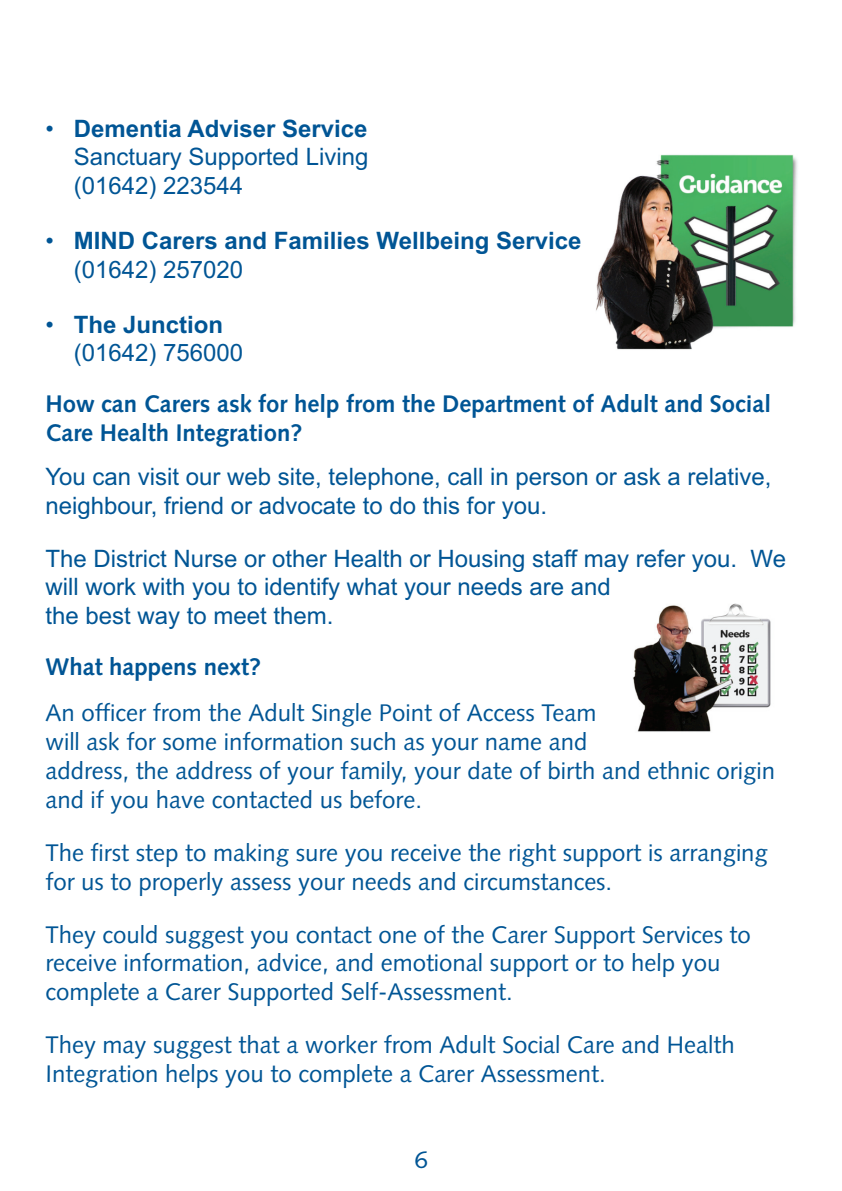
<style>
.page{position:relative;width:842px;height:1191px;background:#fff}
.page>*{position:absolute;margin:0;border:0;box-sizing:border-box;transform-origin:0 0}
.t1{font:24px/28.8px "Syntax";color:#005595}
.t2{font:24px/28.8px "Arial";color:#005595}
.t3{font:700 24px/28.8px "Syntax";color:#005595}
.t4{font:700 24px/28.8px "Arial";color:#005595}
.s1{font-weight:400}
.s2{font-weight:700}
</style>
<div class="page">
<img style="left:596px;top:154px;width:202px;height:196px">
<img style="left:633px;top:603px;width:138px;height:129px">
<p class="t4" style="left:45px;top:116px;width:324px"><span class="s1">•</span> Dementia Adviser Service</p>
<p class="t2" style="left:74px;top:145px;width:296px">Sanctuary Supported Living (01642) 223544</p>
<p class="t4" style="left:74px;top:228px;width:509px;text-indent:-28px"><span class="s1">•</span> MIND Carers and Families Wellbeing Service <span class="s1">(01642) 257020</span></p>
<p class="t2" style="left:74px;top:312px;width:171px;text-indent:-28px">• <span class="s2">The Junction </span>(01642) 756000</p>
<p class="t3" style="left:45px;top:391px;width:727px">How can Carers ask for help from the Department of Adult and Social<br>Care Health Integration?</p>
<p class="t2" style="left:45px;top:464px;width:728px">You can visit our web site, telephone, call in person or ask a relative, neighbour, friend or advocate to do this for you.</p>
<p class="t2" style="left:45px;top:546px;width:742px">The District Nurse or other Health or Housing staff may refer you. We</p>
<p class="t2" style="left:45px;top:575px;width:567px">will work with you to identify what your needs are and the best way to meet them.</p>
<h4 class="t3" style="left:45px;top:654px;width:217px">What happens next?</h4>
<p class="t1" style="left:45px;top:700px;width:553px">An officer from the Adult Single Point of Access Team will ask for some information such as your name and</p>
<p class="t1" style="left:45px;top:758px;width:731px">address, the address of your family, your date of birth and ethnic origin and if you have contacted us before.</p>
<p class="t1" style="left:45px;top:840px;width:724px">The first step to making sure you receive the right support is arranging for us to properly assess your needs and circumstances.</p>
<p class="t1" style="left:45px;top:922px;width:707px">They could suggest you contact one of the Carer Support Services to receive information, advice, and emotional support or to help you complete a Carer Supported Self-Assessment.</p>
<p class="t1" style="left:45px;top:1032px;width:691px">They may suggest that a worker from Adult Social Care and Health<br>Integration helps you to complete a Carer Assessment.</p>
<p class="t1" style="left:414px;top:1147px;width:15px">6</p>
</div>
